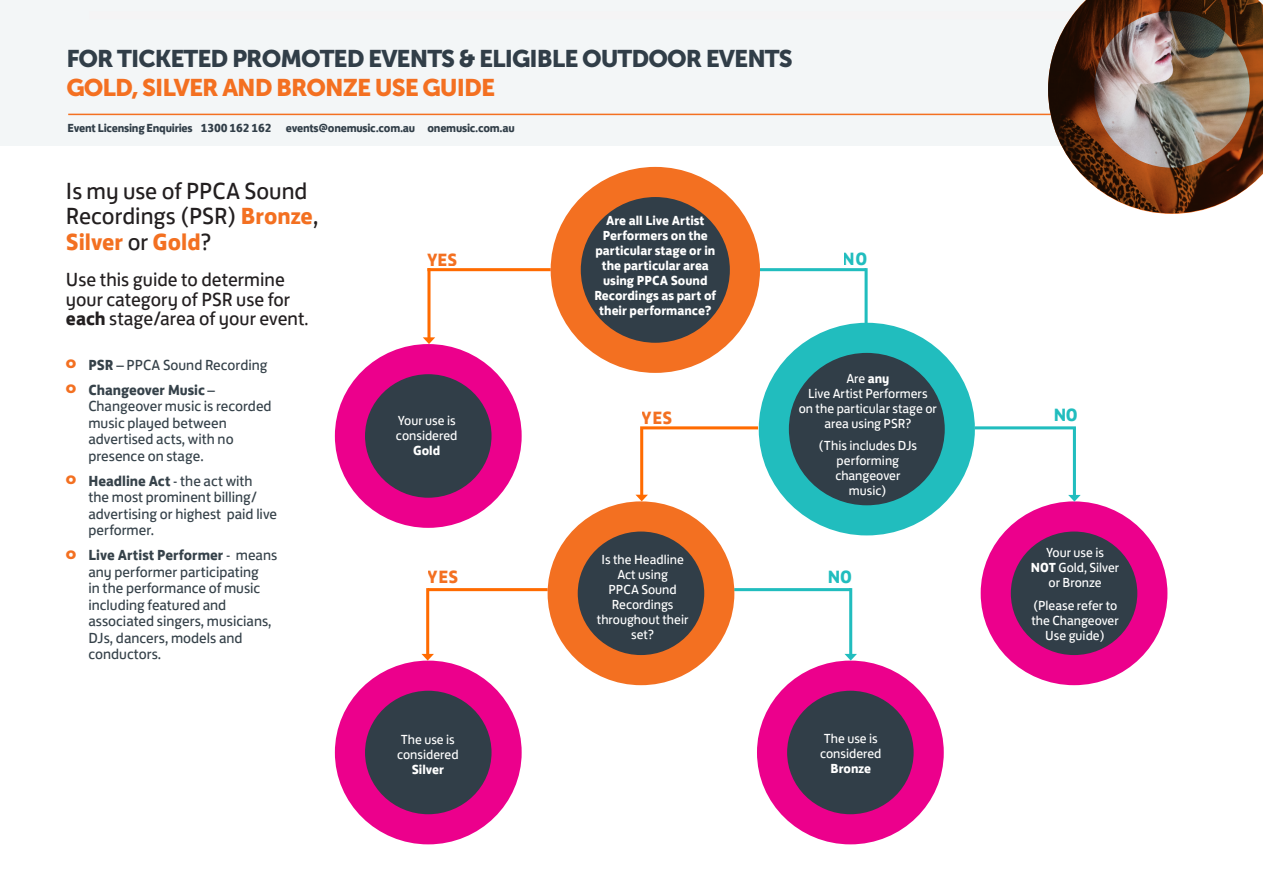
<style>
.page{position:relative;width:1263px;height:893px;background:#fff}
.page>*{position:absolute;margin:0;border:0;box-sizing:border-box;transform-origin:0 0}
.Main_Title{font:24px/28.8px "Museo Sans 900";letter-spacing:-.04em;color:#313e48}
.t1{font:24px/25.5px "FS Jack";color:#231f20}
.t2{font:19.5px/19.5px "FS Jack";color:#231f20}
.t3{font:700 18.3px "FS Jack";color:#f37021}
.t4{font:700 18.3px "FS Jack";color:#21bdbe}
.t5{font:15px/16.5px "FS Jack";color:#36424a}
.t6{font:13.5px/15px "FS Jack";color:#fff;text-align:center}
.t7{font:700 13.5px/15px "FS Jack";color:#fff;text-align:center}
.t8{font:700 12px "FS Jack";letter-spacing:-.02em;color:#313e48}
.s1{color:#f37021}
.s2{font-weight:700;color:#f37021}
.s3{font-weight:700}
.s4{font-size:18px}
.s5{font-family:"Museo Sans 900";font-size:16.5px;color:#f37021}
</style>
<div class="page">
<div style="left:0;top:0;width:1263px;height:145px;background:#f3f6f7"></div>
<hr style="left:68px;top:114px;width:1155px;height:1px;background:#f37021">
<img style="left:1048px;top:0;width:215px;height:214px">
<svg style="left:563px;top:516px;width:156px;height:154px;background:#524641"></svg>
<div style="left:548px;top:501px;width:186px;height:184px;border:30px solid #f37021;border-radius:50%"></div>
<svg style="left:566px;top:182px;width:179px;height:176px;background:#504641"></svg>
<div style="left:551px;top:167px;width:209px;height:206px;border:30px solid #f37021;border-radius:50%"></div>
<svg style="left:774px;top:338px;width:186px;height:182px;background:#2e515a"></svg>
<div style="left:759px;top:323px;width:216px;height:212px;border:30px solid #21bdbe;border-radius:50%"></div>
<svg style="left:350px;top:359px;width:157px;height:154px;background:#523354"></svg>
<div style="left:335px;top:344px;width:187px;height:184px;border:30px solid #ec008c;border-radius:50%"></div>
<svg style="left:350px;top:676px;width:157px;height:153px;background:#513353"></svg>
<div style="left:335px;top:661px;width:187px;height:183px;border:30px solid #ec008c;border-radius:50%"></div>
<svg style="left:996px;top:516px;width:156px;height:154px;background:#513353"></svg>
<div style="left:981px;top:501px;width:186px;height:184px;border:30px solid #ec008c;border-radius:50%"></div>
<svg style="left:772px;top:676px;width:157px;height:153px;background:#513353"></svg>
<div style="left:757px;top:661px;width:187px;height:183px;border:30px solid #ec008c;border-radius:50%"></div>
<hr style="left:427px;top:268px;width:124px;height:3px;background:#ff6b00">
<hr style="left:640px;top:426px;width:118px;height:3px;background:#ff6b00">
<hr style="left:428px;top:588px;width:120px;height:3px;background:#ff6b00">
<hr style="left:760px;top:268px;width:106px;height:3px;background:#21bdbe">
<hr style="left:975px;top:426px;width:101px;height:3px;background:#21bdbe">
<hr style="left:734px;top:588px;width:117px;height:3px;background:#21bdbe">
<hr style="left:427px;top:268px;width:3px;height:70px;background:#ff6b00">
<svg style="left:423px;top:337px;width:12px;height:7px"></svg>
<hr style="left:640px;top:429px;width:3px;height:67px;background:#ff6b00">
<svg style="left:636px;top:495px;width:12px;height:6px"></svg>
<hr style="left:426px;top:588px;width:3px;height:67px;background:#ff6b00">
<svg style="left:421px;top:654px;width:13px;height:7px"></svg>
<svg style="left:864px;top:268px;width:4px;height:62px"></svg>
<svg style="left:860px;top:330px;width:12px;height:7px"></svg>
<hr style="left:1073px;top:427px;width:3px;height:69px;background:#21bdbe">
<svg style="left:1068px;top:495px;width:13px;height:7px"></svg>
<hr style="left:849px;top:588px;width:3px;height:67px;background:#21bdbe">
<svg style="left:844px;top:654px;width:13px;height:7px"></svg>
<p class="Main_Title" style="left:66px;top:44px;width:728px">FOR TICKETED PROMOTED EVENTS &amp; ELIGIBLE OUTDOOR EVENTS<br><span class="s1">GOLD, SILVER AND BRONZE USE GUIDE</span></p>
<p class="t8" style="left:68px;top:118px;width:449px">Event Licensing Enquiries 1300 162 162 events@onemusic.com.au onemusic.com.au</p>
<p class="t1" style="left:66px;top:176px;width:254px">Is my use of PPCA Sound<br>Recordings (PSR) <span class="s2">Bronze</span>,<br><span class="s2">Silver</span> or <span class="s2">Gold</span>?</p>
<p class="t2" style="left:66px;top:268px;width:244px">Use this guide to determine your category of PSR use for <span class="s3">each</span> stage/area of your event<span class="s4">.</span></p>
<p class="t5" style="left:66px;top:355px;width:203px"><span class="s5">o</span> <span class="s3">PSR</span> – PPCA Sound Recording</p>
<p class="t5" style="left:88px;top:380px;width:185px;text-indent:-22px"><span class="s5">o</span> <span class="s3">Changeover Music</span> –<br>Changeover music is recorded music played between advertised acts, with no presence on stage.</p>
<p class="t5" style="left:88px;top:471px;width:190px;text-indent:-22px"><span class="s5">o</span> <span class="s3">Headline Act</span> - the act with<br>the most prominent billing/ advertising or highest paid live performer.</p>
<p class="t5" style="left:88px;top:546px;width:190px;text-indent:-22px"><span class="s5">o</span> <span class="s3">Live Artist Performer</span> - means any performer participating<br>in the performance of music including featured and associated singers, musicians,<br>DJs, dancers, models and conductors.</p>
<p class="t3" style="left:427px;top:244px;width:32px">YES</p>
<p class="t6" style="left:396px;top:412px;width:63px">Your use is considered<br><span class="s3">Gold</span></p>
<p class="t3" style="left:428px;top:562px;width:32px">YES</p>
<p class="t6" style="left:397px;top:730px;width:63px">The use is considered<br><span class="s3">Silver</span></p>
<p class="t7" style="left:594px;top:212px;width:123px">Are all Live Artist<br>Performers on the particular stage or in the particular area using PPCA Sound<br>Recordings as part of their performance?</p>
<p class="t3" style="left:642px;top:402px;width:32px">YES</p>
<p class="t6" style="left:597px;top:550px;width:93px">Is the Headline<br>Act using<br>PPCA Sound<br>Recordings throughout their set?</p>
<p class="t4" style="left:843px;top:243px;width:26px">NO</p>
<p class="t6" style="left:799px;top:369px;width:140px">Are <span class="s3">any<br></span>Live Artist Performers<br>on the particular stage or area using PSR?</p>
<p class="t6" style="left:819px;top:437px;width:100px">(This includes DJs performing changeover music)</p>
<p class="t4" style="left:827px;top:562px;width:26px">NO</p>
<p class="t6" style="left:820px;top:729px;width:63px">The use is considered<br><span class="s3">Bronze</span></p>
<p class="t4" style="left:1053px;top:399px;width:26px">NO</p>
<p class="t6" style="left:1031px;top:544px;width:90px">Your use is<br><span class="s3">NOT</span> Gold, Silver or Bronze</p>
<p class="t6" style="left:1031px;top:597px;width:89px">(Please refer to the Changeover<br>Use guide)</p>
</div>
